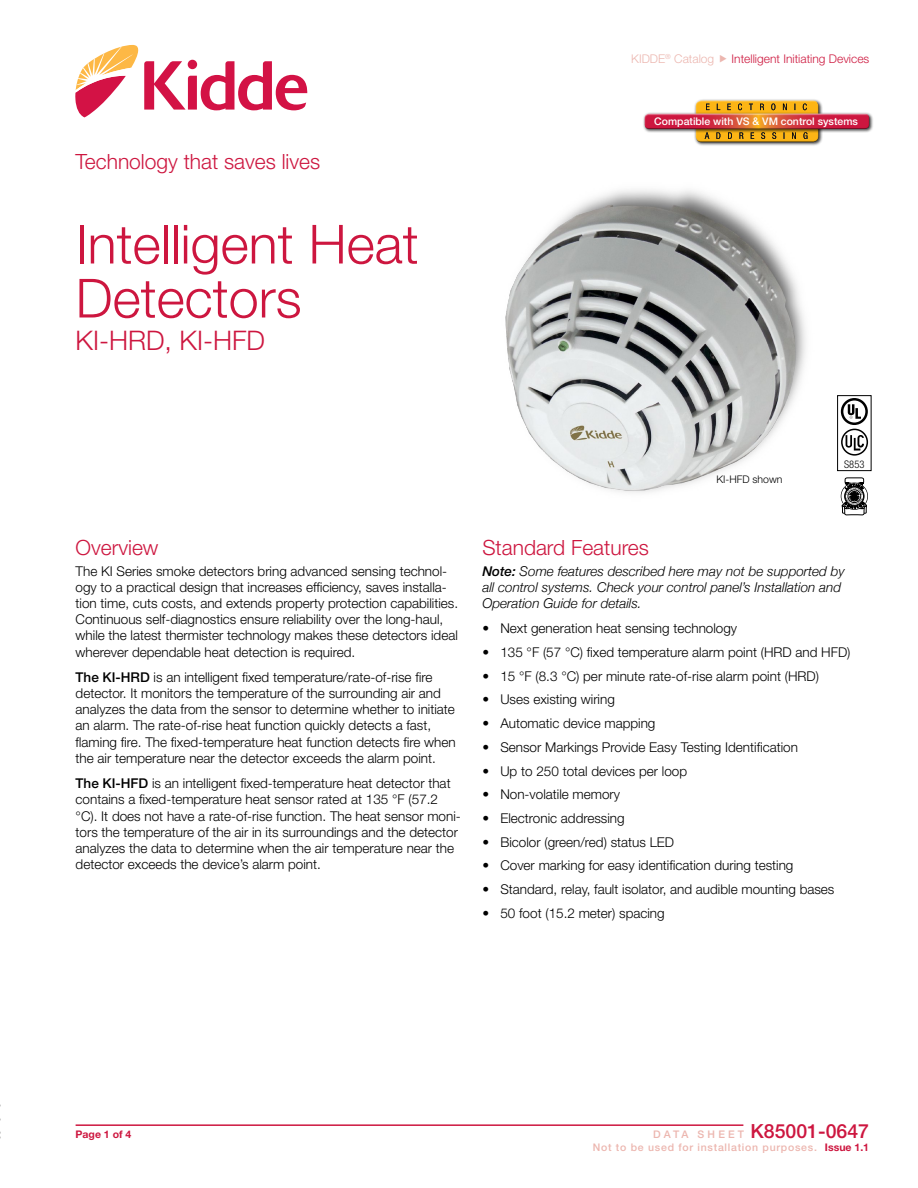
<style>
.page{position:relative;width:918px;height:1188px;background:#fff}
.page>*{position:absolute;margin:0;border:0;box-sizing:border-box;transform-origin:0 0}
.t1{font:300 54px/54px "Helvetica Neue LT Std";color:#cd163f}
.t2{font:300 27px "Helvetica Neue LT Std";color:#cd163f}
.t3{font:300 21px "Helvetica Neue LT Std";color:#cd163f}
.t4{font:500 19.5px "Helvetica Neue LT Std";color:#cd163f}
.t5{font:300 13.5px/16.2px "Helvetica Neue LT Std";color:#000}
.t6{font:italic 300 13.5px/16.2px "Helvetica Neue";color:#000}
.t7{font:300 12px "Helvetica Neue LT Std";color:#ce1a40}
.t8{font:300 12px "Helvetica Neue LT Std";color:#ecb6af}
.t9{font:500 10.5px "Helvetica Neue LT Std";letter-spacing:.07em;color:#ecb6af}
.t10{font:500 10.5px "Helvetica Neue LT Std";color:#fff}
.t11{font:300 10.5px "Helvetica Neue LT Std";color:#000}
.t12{font:700 10.5px "Helvetica Neue LT Std";color:#cd163f}
.t13{font:300 condensed 10.5px "Helvetica Neue LT Std";color:#000}
.s1{font-weight:500}
.s2{font-family:"Helvetica Neue LT Std";font-weight:500}
.s3{font-size:10.5px;color:#ecb6af}
.s4{font-weight:700;color:#cd163f}
</style>
<div class="page">
<hr style="left:76px;top:1124px;width:667px;height:2px;background:#cd163f">
<svg style="left:75px;top:45px;width:232px;height:72px"></svg>
<svg style="left:841px;top:398px;width:27px;height:58px"></svg>
<div style="left:837px;top:395px;width:35px;height:76px;border:1px solid #000"></div>
<div style="left:841px;top:483px;width:27px;height:27px;border:1px solid #000;border-radius:50%"></div>
<svg style="left:842px;top:478px;width:25px;height:38px"></svg>
<div style="left:844px;top:486px;width:20px;height:20px;border:1px solid #000;border-radius:50%"></div>
<div style="left:845px;top:487px;width:19px;height:19px;border:1px solid #000;border-radius:50%"></div>
<img style="left:505px;top:189px;width:301px;height:304px">
<div style="left:693px;top:98px;width:129px;height:48px;background:#000;opacity:.75"></div>
<div style="left:694px;top:98px;width:126px;height:41px;background:#fff;opacity:.75"></div>
<div style="left:694px;top:102px;width:126px;height:42px;background:#000;opacity:.75"></div>
<div style="left:642px;top:112px;width:231px;height:21px;background:#000;opacity:.75"></div>
<div style="left:643px;top:112px;width:228px;height:15px;background:#fff;opacity:.75"></div>
<div style="left:643px;top:115px;width:228px;height:15px;background:#000;opacity:.75"></div>
<p class="t8" style="left:631px;top:52px;width:84px">KIDDE<sup>®</sup> Catalog</p>
<p class="t7" style="left:732px;top:52px;width:139px">Intelligent Initiating Devices</p>
<h3 class="t3" style="left:76px;top:149px;width:246px">Technology that saves lives</h3>
<h1 class="t1" style="left:76px;top:216px;width:345px">Intelligent Heat<br>Detectors</h1>
<h2 class="t2" style="left:76px;top:324px;width:191px">KI-HRD, KI-HFD</h2>
<p class="t10" style="left:654px;top:115px;width:205px">Compatible with VS &amp; VM control systems</p>
<p class="t11" style="left:716px;top:473px;width:68px">KI-HFD shown</p>
<p class="t13" style="left:844px;top:458px;width:22px">S853</p>
<h3 class="t3" style="left:76px;top:535px;width:84px">Overview</h3>
<p class="t5" style="left:76px;top:563px;width:384px">The KI Series smoke detectors bring advanced sensing technol&shy;ogy to a practical design that increases efficiency, saves installa&shy;tion time, cuts costs, and extends property protection capabilities.<br>Continuous self-diagnostics ensure reliability over the long-haul, while the latest thermister technology makes these detectors ideal wherever dependable heat detection is required.</p>
<p class="t5" style="left:76px;top:669px;width:382px"><span class="s1">The KI-HRD</span> is an intelligent fixed temperature/rate-of-rise fire detector. It monitors the temperature of the surrounding air and analyzes the data from the sensor to determine whether to initiate an alarm. The rate-of-rise heat function quickly detects a fast, flaming fire. The fixed-temperature heat function detects fire when the air temperature near the detector exceeds the alarm point.</p>
<p class="t5" style="left:76px;top:775px;width:387px"><span class="s1">The KI-HFD</span> is an intelligent fixed-temperature heat detector that contains a fixed-temperature heat sensor rated at 135 °F (57.2 °C). It does not have a rate-of-rise function. The heat sensor moni&shy;tors the temperature of the air in its surroundings and the detector analyzes the data to determine when the air temperature near the detector exceeds the device’s alarm point.</p>
<h3 class="t3" style="left:482px;top:535px;width:168px">Standard Features</h3>
<p class="t6" style="left:482px;top:562px;width:364px"><span class="s2">Note:</span> Some features described here may not be supported by all control systems. Check your control panel’s Installation and<br>Operation Guide for details.</p>
<p class="t5" style="left:482px;top:620px;width:256px">• Next generation heat sensing technology</p>
<p class="t5" style="left:482px;top:644px;width:370px">• 135 °F (57 °C) fixed temperature alarm point (HRD and HFD)</p>
<p class="t5" style="left:482px;top:668px;width:338px">• 15 °F (8.3 °C) per minute rate-of-rise alarm point (HRD)</p>
<p class="t5" style="left:482px;top:691px;width:134px">• Uses existing wiring</p>
<p class="t5" style="left:482px;top:715px;width:175px">• Automatic device mapping</p>
<p class="t5" style="left:482px;top:739px;width:317px">• Sensor Markings Provide Easy Testing Identification</p>
<p class="t5" style="left:482px;top:762px;width:206px">• Up to 250 total devices per loop</p>
<p class="t5" style="left:482px;top:786px;width:139px">• Non-volatile memory</p>
<p class="t5" style="left:482px;top:810px;width:144px">• Electronic addressing</p>
<p class="t5" style="left:482px;top:833px;width:193px">• Bicolor (green/red) status LED</p>
<p class="t5" style="left:482px;top:857px;width:313px">• Cover marking for easy identification during testing</p>
<p class="t5" style="left:482px;top:881px;width:354px">• Standard, relay, fault isolator, and audible mounting bases</p>
<p class="t5" style="left:482px;top:905px;width:184px">• 50 foot (15.2 meter) spacing</p>
<p class="t12" style="left:76px;top:1128px;width:57px">Page 1 of 4</p>
<h3 class="t4" style="left:653px;top:1119px;width:218px"><span class="s3">D A T A S H E E T</span> K85001-0647</h3>
<p class="t9" style="left:593px;top:1141px;width:278px">Not to be used for installation purposes. <span class="s4">Issue 1.1</span></p>
</div>
